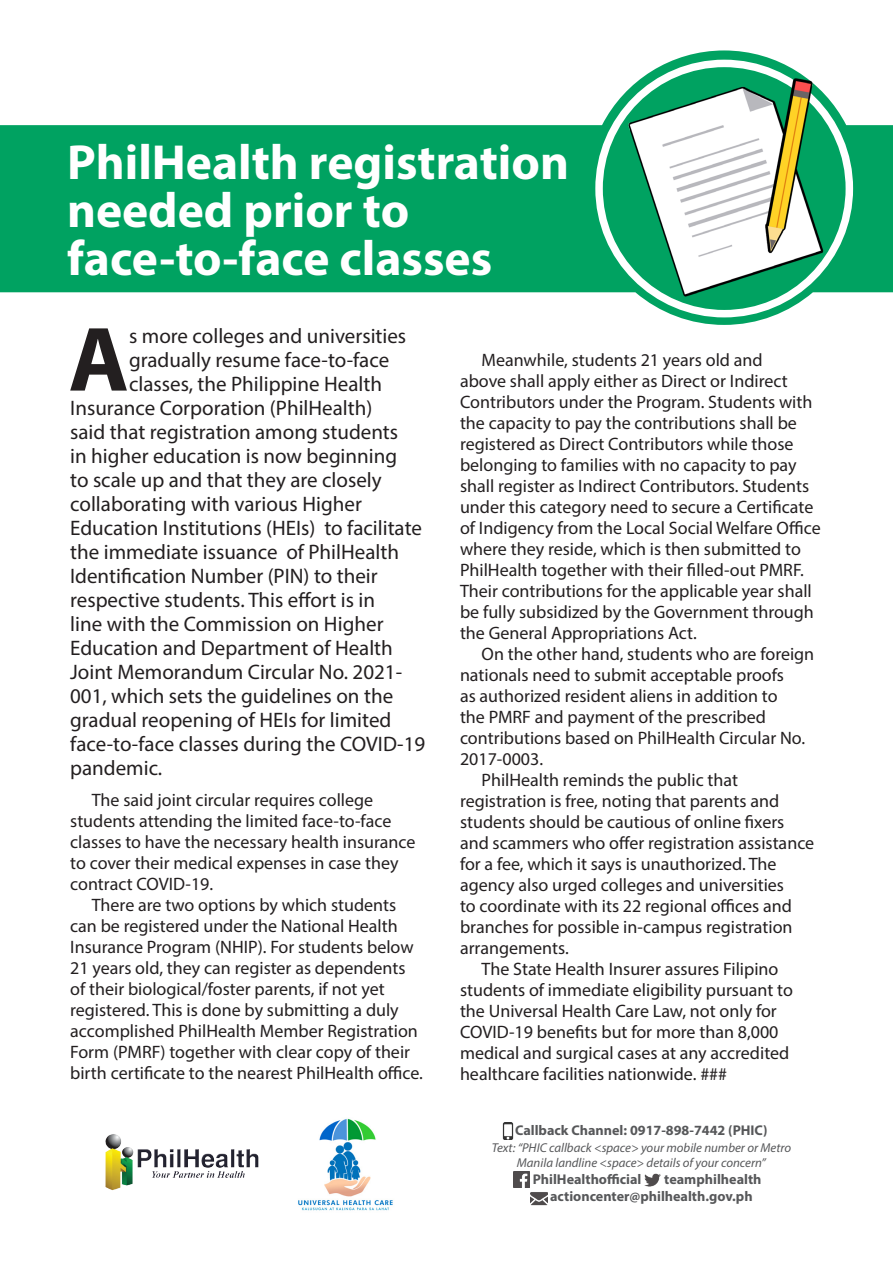
<style>
.page{position:relative;width:893px;height:1263px;background:#fff}
.page>*{position:absolute;margin:0;border:0;box-sizing:border-box;transform-origin:0 0}
.t1{font:700 92.25px "Myriad Pro";color:#231f20}
.t2{font:700 49.5px/48px "Myriad Pro";color:#fff}
.t3{font:21px "Myriad Pro";color:#231f20}
.t4{font:18px/21px "Myriad Pro";color:#231f20}
.t5{font:700 14.1px/17px "Myriad Pro";color:#57585a}
.t6{font:italic 12.9px/15.5px "Myriad Pro";color:#57585a;text-align:center}
</style>
<div class="page">
<img style="left:298px;top:1118px;width:95px;height:93px">
<img style="left:105px;top:1134px;width:154px;height:57px">
<img style="left:502px;top:1122px;width:12px;height:18px">
<img style="left:513px;top:1171px;width:16px;height:17px">
<img style="left:645px;top:1173px;width:15px;height:14px">
<img style="left:531px;top:1192px;width:16px;height:14px">
<svg style="left:0;top:50px;width:893px;height:275px;fill:#00a261"></svg>
<div style="left:595px;top:60px;width:258px;height:257px;border:8px solid #fff;border-radius:50%"></div>
<img style="left:624px;top:75px;width:204px;height:226px">
<p class="t2" style="left:67px;top:137px;width:503px">PhilHealth registration needed prior to</p>
<p class="t2" style="left:67px;top:233px;width:427px">face-to-face classes</p>
<p class="t1" style="left:69px;top:299px;width:62px">A</p>
<p class="t3" style="left:129px;top:323px;width:279px">s more colleges and universities</p>
<p class="t3" style="left:129px;top:347px;width:262px">gradually resume face-to-face</p>
<p class="t3" style="left:129px;top:371px;width:254px">classes, the Philippine Health</p>
<p class="t3" style="left:70px;top:395px;width:304px">Insurance Corporation (PhilHealth)</p>
<p class="t3" style="left:70px;top:419px;width:330px">said that registration among students</p>
<p class="t3" style="left:70px;top:443px;width:328px">in higher education is now beginning</p>
<p class="t3" style="left:70px;top:467px;width:313px">to scale up and that they are closely</p>
<p class="t3" style="left:70px;top:491px;width:293px">collaborating with various Higher</p>
<p class="t3" style="left:70px;top:515px;width:353px">Education Institutions (HEIs) to facilitate</p>
<p class="t3" style="left:70px;top:539px;width:330px">the immediate issuance of PhilHealth</p>
<p class="t3" style="left:70px;top:563px;width:309px">Identification Number (PIN) to their</p>
<p class="t3" style="left:70px;top:587px;width:306px">respective students. This effort is in</p>
<p class="t3" style="left:70px;top:611px;width:315px">line with the Commission on Higher</p>
<p class="t3" style="left:70px;top:635px;width:324px">Education and Department of Health</p>
<p class="t3" style="left:70px;top:659px;width:333px">Joint Memorandum Circular No. 2021-</p>
<p class="t3" style="left:70px;top:683px;width:324px">001, which sets the guidelines on the</p>
<p class="t3" style="left:70px;top:707px;width:323px">gradual reopening of HEIs for limited</p>
<p class="t3" style="left:70px;top:731px;width:357px">face-to-face classes during the COVID-19</p>
<p class="t3" style="left:70px;top:755px;width:94px">pandemic.</p>
<p class="t4" style="left:70px;top:790px;width:347px;text-indent:22px">The said joint circular requires college students attending the limited face-to-face classes to have the necessary health insurance to cover their medical expenses in case they contract COVID-19.</p>
<p class="t4" style="left:70px;top:895px;width:354px;text-indent:22px">There are two options by which students can be registered under the National Health Insurance Program (NHIP). For students below 21 years old, they can register as dependents of their biological/foster parents, if not yet registered. This is done by submitting a duly accomplished PhilHealth Member Registration Form (PMRF) together with clear copy of their birth certificate to the nearest PhilHealth office.</p>
<p class="t4" style="left:460px;top:349px;width:362px;text-indent:22px">Meanwhile, students 21 years old and<br>above shall apply either as Direct or Indirect Contributors under the Program. Students with the capacity to pay the contributions shall be registered as Direct Contributors while those belonging to families with no capacity to pay shall register as Indirect Contributors. Students under this category need to secure a Certificate of Indigency from the Local Social Welfare Office where they reside, which is then submitted to PhilHealth together with their filled-out PMRF.<br>Their contributions for the applicable year shall be fully subsidized by the Government through the General Appropriations Act.</p>
<p class="t4" style="left:460px;top:643px;width:356px;text-indent:22px">On the other hand, students who are foreign nationals need to submit acceptable proofs<br>as authorized resident aliens in addition to<br>the PMRF and payment of the prescribed contributions based on PhilHealth Circular No.<br>2017-0003.</p>
<p class="t4" style="left:460px;top:769px;width:356px;text-indent:22px">PhilHealth reminds the public that registration is free, noting that parents and students should be cautious of online fixers and scammers who offer registration assistance for a fee, which it says is unauthorized. The agency also urged colleges and universities<br>to coordinate with its 22 regional offices and branches for possible in-campus registration arrangements.</p>
<p class="t4" style="left:460px;top:958px;width:335px;text-indent:22px">The State Health Insurer assures Filipino students of immediate eligibility pursuant to the Universal Health Care Law, not only for COVID-19 benefits but for more than 8,000 medical and surgical cases at any accredited healthcare facilities nationwide. ###</p>
<p class="t5" style="left:515px;top:1121px;width:254px">Callback Channel: 0917-898-7442 (PHIC)</p>
<p class="t6" style="left:492px;top:1139px;width:301px">Text: “PHIC callback &lt;space&gt; your mobile number or Metro<br>Manila landline &lt;space&gt; details of your concern”</p>
<p class="t5" style="left:533px;top:1170px;width:110px">PhilHealthofficial</p>
<p class="t5" style="left:550px;top:1170px;width:213px;text-indent:114px">teamphilhealth actioncenter@philhealth.gov.ph</p>
</div>
